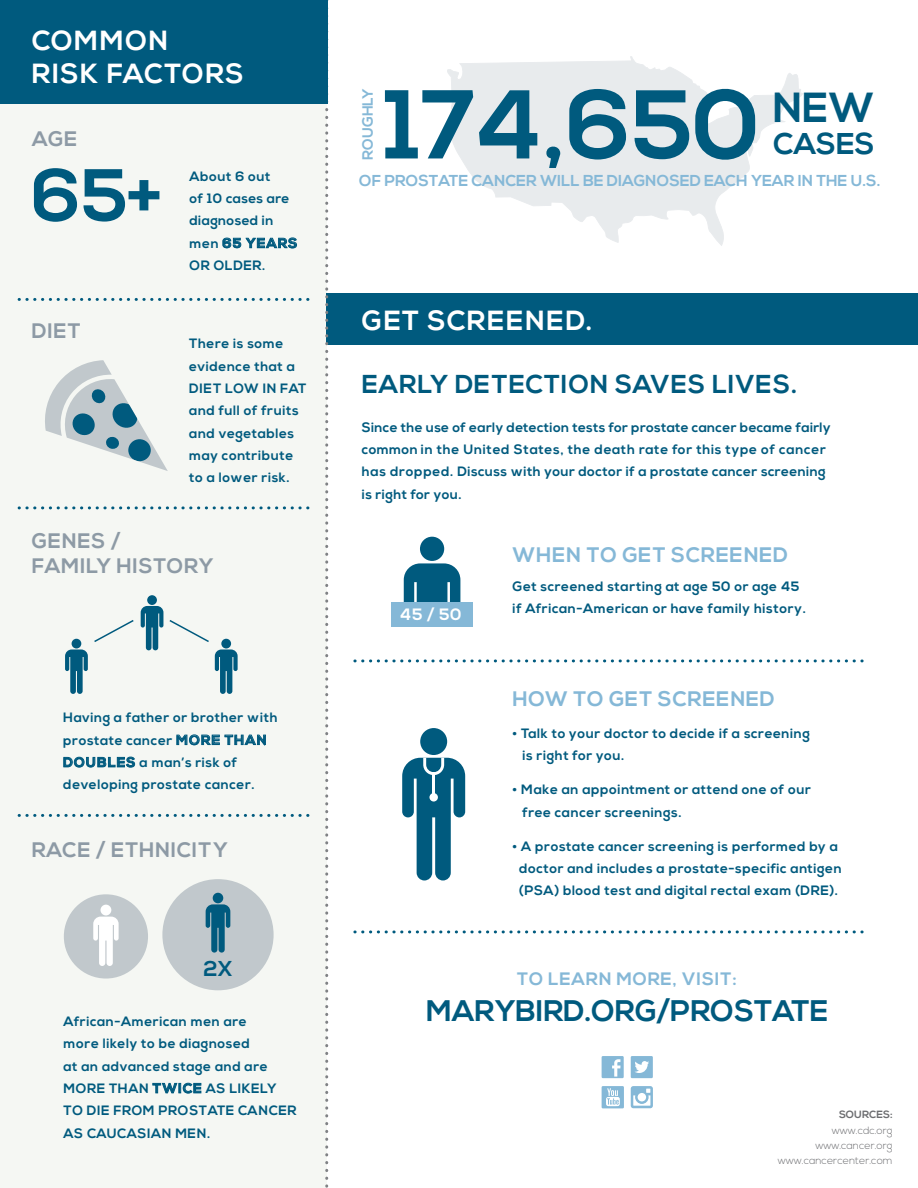
<style>
.page{position:relative;width:918px;height:1188px;background:#fff}
.page>*{position:absolute;margin:0;border:0;box-sizing:border-box;transform-origin:0 0}
.t1{font:700 97.5px "Nexa";color:#005a7e}
.t2{font:700 74.1px "Nexa";color:#005a7e}
.t3{font:700 42px "Nexa";color:#005a7e}
.t4{font:700 30px "Nexa";color:#005a7e}
.t5{font:700 29.7px "Nexa";color:#005a7e}
.t6{font:700 27.6px/33.2px "Nexa";letter-spacing:.05em;color:#fff}
.t7{font:700 25.95px "Nexa";letter-spacing:.03em;color:#005a7e}
.t8{font:700 21.6px "Nexa";color:#005a7e}
.t9{font:700 21px/25.2px "Nexa";letter-spacing:.03em;color:#8d9aa5}
.t10{font:700 21px "Nexa";letter-spacing:.03em;color:#85b8d7}
.t11{font:700 18px "Nexa";letter-spacing:.04em;color:#85b8d7}
.t12{font:700 16.5px "Nexa";color:#fff}
.t13{font:700 15.75px "Nexa";color:#85b8d7}
.t14{font:700 14.85px "Nexa";color:#85b8d7}
.t15{font:700 13.5px/22.4px "Nexa";letter-spacing:.04em;color:#005a7e}
.t16{font:300 10.5px/15px "Nexa";color:#6c6d70;text-align:right}
.t17{font:700 10.5px "Nexa";color:#6c6d70}
</style>
<div class="page">
<div style="left:0;top:0;width:327px;height:1188px;background:#f5f7f3"></div>
<div style="left:327px;top:294px;width:591px;height:51px;background:#005a7e"></div>
<svg style="left:325px;top:0;width:3px;height:1188px"></svg>
<div style="left:0;top:0;width:327px;height:104px;background:#005a7e"></div>
<svg style="left:631px;top:1056px;width:22px;height:22px"></svg>
<svg style="left:602px;top:1086px;width:22px;height:22px"></svg>
<svg style="left:631px;top:1086px;width:22px;height:22px"></svg>
<svg style="left:602px;top:1056px;width:22px;height:22px"></svg>
<svg style="left:404px;top:563px;width:56px;height:40px;background:#1d6d8d"></svg>
<div style="left:420px;top:537px;width:24px;height:24px;background:#005a7e;border-radius:50%"></div>
<div style="left:392px;top:603px;width:81px;height:24px;background:#85b8d7"></div>
<svg style="left:402px;top:758px;width:63px;height:123px"></svg>
<div style="left:420px;top:728px;width:27px;height:27px;background:#005a7e;border-radius:50%"></div>
<svg style="left:355px;top:659px;width:509px;height:3px"></svg>
<svg style="left:355px;top:930px;width:509px;height:3px"></svg>
<svg style="left:222px;top:237px;width:75px;height:12px"></svg>
<div style="left:147px;top:595px;width:10px;height:10px;background:#005a7e;border-radius:50%"></div>
<div style="left:72px;top:639px;width:9px;height:10px;background:#005a7e;border-radius:50%"></div>
<svg style="left:65px;top:650px;width:23px;height:44px"></svg>
<svg style="left:94px;top:620px;width:40px;height:22px"></svg>
<svg style="left:141px;top:606px;width:97px;height:88px"></svg>
<svg style="left:176px;top:734px;width:90px;height:12px"></svg>
<svg style="left:63px;top:756px;width:72px;height:12px"></svg>
<svg style="left:152px;top:1082px;width:50px;height:12px"></svg>
<div style="left:162px;top:879px;width:112px;height:111px;background:#c1c8cc;border-radius:50%"></div>
<div style="left:213px;top:893px;width:10px;height:10px;background:#005a7e;border-radius:50%"></div>
<svg style="left:206px;top:904px;width:24px;height:49px"></svg>
<div style="left:64px;top:894px;width:84px;height:85px;background:#c1c8cc;border-radius:50%"></div>
<div style="left:101px;top:905px;width:10px;height:10px;background:#fff;border-radius:50%"></div>
<svg style="left:93px;top:917px;width:26px;height:49px"></svg>
<svg style="left:45px;top:360px;width:123px;height:111px"></svg>
<div style="left:128px;top:439px;width:23px;height:22px;background:#005a7e;border-radius:50%"></div>
<svg style="left:447px;top:56px;width:356px;height:190px;fill:#e8ebed"></svg>
<svg style="left:19px;top:298px;width:291px;height:3px"></svg>
<svg style="left:19px;top:506px;width:291px;height:3px"></svg>
<svg style="left:19px;top:814px;width:291px;height:3px"></svg>
<h3 class="t6" style="left:32px;top:25px;width:213px">COMMON<br>RISK FACTORS</h3>
<h3 class="t9" style="left:32px;top:127px;width:46px">AGE</h3>
<h2 class="t2" style="left:32px;top:153px;width:132px">65+</h2>
<h3 class="t9" style="left:32px;top:319px;width:51px">DIET</h3>
<p class="t15" style="left:190px;top:165px;width:109px">About 6 out<br>of 10 cases are diagnosed in men 65 YEARS<br>OR OLDER.</p>
<p class="t15" style="left:189px;top:333px;width:119px">There is some evidence that a<br>DIET LOW IN FAT and full of fruits and vegetables may contribute to a lower risk.</p>
<h3 class="t9" style="left:32px;top:529px;width:183px">GENES /<br>FAMILY HISTORY</h3>
<p class="t15" style="left:63px;top:707px;width:216px">Having a father or brother with prostate cancer MORE THAN<br>DOUBLES a man’s risk of developing prostate cancer.</p>
<h3 class="t9" style="left:32px;top:838px;width:197px">RACE / ETHNICITY</h3>
<h3 class="t8" style="left:203px;top:956px;width:31px">2X</h3>
<p class="t15" style="left:64px;top:1011px;width:235px">African-American men are<br>more likely to be diagnosed<br>at an advanced stage and are<br>MORE THAN TWICE AS LIKELY<br>TO DIE FROM PROSTATE CANCER<br>AS CAUCASIAN MEN.</p>
<p class="t14" style="left:359px;top:160px;width:73px;rotate:-90deg">ROUGHLY</p>
<h1 class="t1" style="left:384px;top:69px;width:377px">174,650</h1>
<h3 class="t3" style="left:772px;top:83px;width:104px">NEW</h3>
<h3 class="t4" style="left:773px;top:126px;width:103px">CASES</h3>
<p class="t13" style="left:359px;top:172px;width:523px">OF PROSTATE CANCER WILL BE DIAGNOSED EACH YEAR IN THE U.S.</p>
<h3 class="t6" style="left:362px;top:305px;width:232px">GET SCREENED.</h3>
<h3 class="t7" style="left:362px;top:369px;width:437px">EARLY DETECTION SAVES LIVES.</h3>
<p class="t15" style="left:362px;top:416px;width:470px">Since the use of early detection tests for prostate cancer became fairly common in the United States, the death rate for this type of cancer has dropped. Discuss with your doctor if a prostate cancer screening is right for you.</p>
<p class="t12" style="left:400px;top:605px;width:63px">45 / 50</p>
<h3 class="t10" style="left:513px;top:543px;width:277px">WHEN TO GET SCREENED</h3>
<p class="t15" style="left:513px;top:575px;width:295px">Get screened starting at age 50 or age 45 if African-American or have family history.</p>
<h3 class="t10" style="left:513px;top:686px;width:263px">HOW TO GET SCREENED</h3>
<p class="t15" style="left:522px;top:723px;width:289px;text-indent:-10px">• Talk to your doctor to decide if a screening is right for you.</p>
<p class="t15" style="left:522px;top:779px;width:290px;text-indent:-10px">• Make an appointment or attend one of our free cancer screenings.</p>
<p class="t15" style="left:513px;top:835px;width:331px;text-align:center">• A prostate cancer screening is performed by a doctor and includes a prostate-specific antigen (PSA) blood test and digital rectal exam (DRE).</p>
<h3 class="t11" style="left:517px;top:968px;width:221px">TO LEARN MORE, VISIT:</h3>
<h3 class="t5" style="left:426px;top:993px;width:404px">MARYBIRD.ORG/PROSTATE</h3>
<p class="t17" style="left:839px;top:1108px;width:55px">SOURCES:</p>
<p class="t16" style="left:778px;top:1123px;width:116px">www.cdc.org www.cancer.org www.cancercenter.com</p>
</div>
